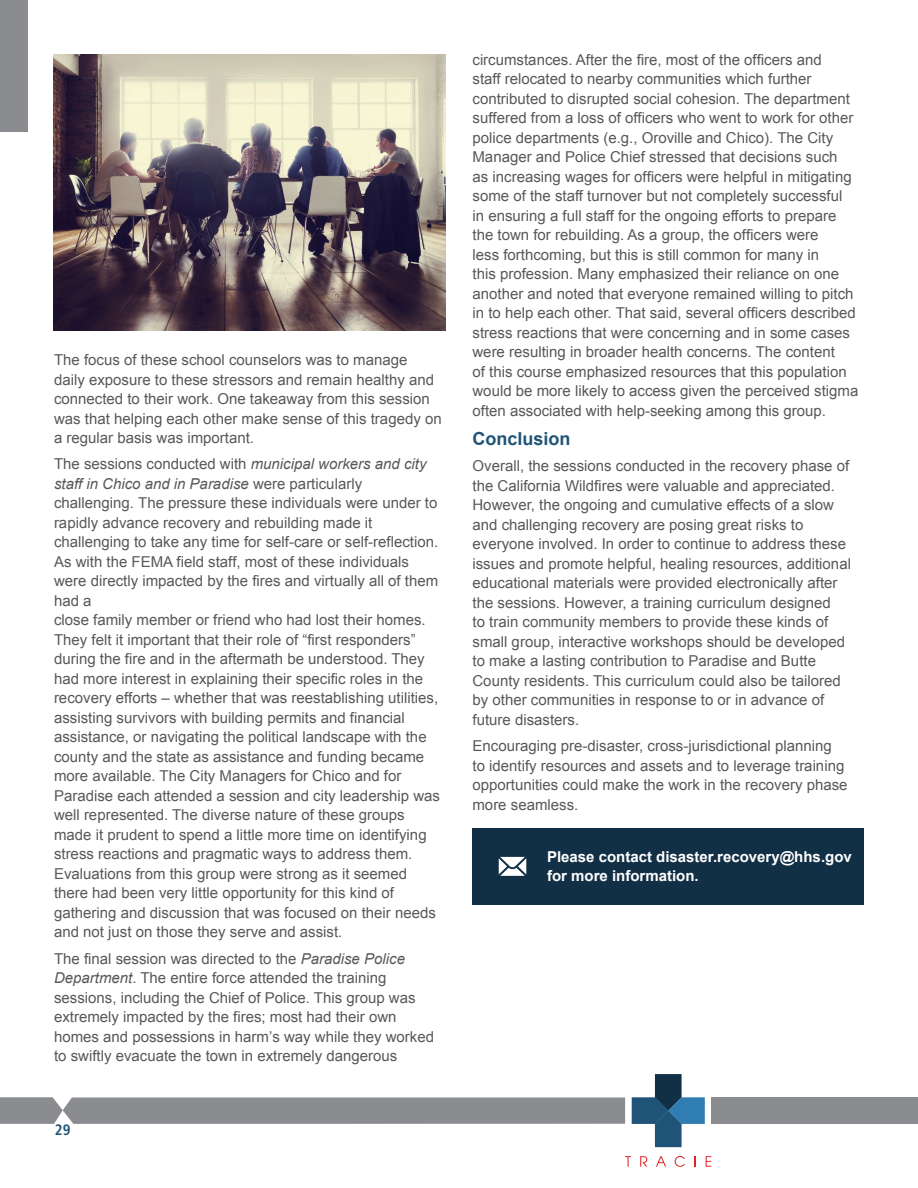
<style>
.page{position:relative;width:918px;height:1188px;background:#fff}
.page>*{position:absolute;margin:0;border:0;box-sizing:border-box;transform-origin:0 0}
.t1{font:700 18px "Arial";color:#1f5478}
.t2{font:15px/19.5px "Arial";color:#57585a}
.t3{font:700 15px/19.5px "Arial";color:#fff}
.t4{font:700 condensed 15px "Frutiger";color:#1f5478}
.s1{font-style:italic}
</style>
<div class="page">
<svg style="left:632px;top:1074px;width:73px;height:73px"></svg>
<svg style="left:625px;top:1156px;width:6px;height:11px"></svg>
<svg style="left:640px;top:1156px;width:7px;height:11px"></svg>
<svg style="left:656px;top:1156px;width:10px;height:11px"></svg>
<svg style="left:675px;top:1156px;width:10px;height:11px"></svg>
<svg style="left:706px;top:1156px;width:5px;height:11px"></svg>
<div style="left:0;top:0;width:28px;height:131px;background:#8b8c90"></div>
<svg style="left:0;top:1097px;width:625px;height:27px;background:#8f9094"></svg>
<div style="left:711px;top:1097px;width:207px;height:27px;background:#8b8c90"></div>
<div style="left:472px;top:828px;width:392px;height:76px;background:#123045"></div>
<svg style="left:499px;top:857px;width:27px;height:19px"></svg>
<img style="left:54px;top:54px;width:392px;height:276px">
<p class="t2" style="left:54px;top:350px;width:389px">The focus of these school counselors was to manage daily exposure to these stressors and remain healthy and connected to their work. One takeaway from this session was that helping each other make sense of this tragedy on a regular basis was important.</p>
<p class="t2" style="left:54px;top:455px;width:388px">The sessions conducted with <span class="s1">municipal workers and city staff in Chico and in Paradise</span> were particularly challenging. The pressure these individuals were under to rapidly advance recovery and rebuilding made it challenging to take any time for self-care or self-reflection.<br>As with the FEMA field staff, most of these individuals were directly impacted by the fires and virtually all of them had a<br>close family member or friend who had lost their homes.<br>They felt it important that their role of “first responders” during the fire and in the aftermath be understood. They had more interest in explaining their specific roles in the recovery efforts – whether that was reestablishing utilities, assisting survivors with building permits and financial assistance, or navigating the political landscape with the county and the state as assistance and funding became more available. The City Managers for Chico and for Paradise each attended a session and city leadership was well represented. The diverse nature of these groups made it prudent to spend a little more time on identifying stress reactions and pragmatic ways to address them.<br>Evaluations from this group were strong as it seemed there had been very little opportunity for this kind of gathering and discussion that was focused on their needs and not just on those they serve and assist.</p>
<p class="t2" style="left:54px;top:949px;width:382px">The final session was directed to the <span class="s1">Paradise Police Department</span>. The entire force attended the training sessions, including the Chief of Police. This group was extremely impacted by the fires; most had their own homes and possessions in harm’s way while they worked to swiftly evacuate the town in extremely dangerous</p>
<p class="t4" style="left:55px;top:1121px;width:17px">29</p>
<p class="t2" style="left:472px;top:50px;width:387px">circumstances. After the fire, most of the officers and<br>staff relocated to nearby communities which further contributed to disrupted social cohesion. The department suffered from a loss of officers who went to work for other police departments (e.g., Oroville and Chico). The City Manager and Police Chief stressed that decisions such<br>as increasing wages for officers were helpful in mitigating some of the staff turnover but not completely successful<br>in ensuring a full staff for the ongoing efforts to prepare the town for rebuilding. As a group, the officers were<br>less forthcoming, but this is still common for many in<br>this profession. Many emphasized their reliance on one another and noted that everyone remained willing to pitch in to help each other. That said, several officers described stress reactions that were concerning and in some cases were resulting in broader health concerns. The content<br>of this course emphasized resources that this population would be more likely to access given the perceived stigma often associated with help-seeking among this group.</p>
<p class="t1" style="left:472px;top:427px;width:100px">Conclusion</p>
<p class="t2" style="left:472px;top:457px;width:380px">Overall, the sessions conducted in the recovery phase of the California Wildfires were valuable and appreciated.<br>However, the ongoing and cumulative effects of a slow and challenging recovery are posing great risks to everyone involved. In order to continue to address these issues and promote helpful, healing resources, additional educational materials were provided electronically after the sessions. However, a training curriculum designed<br>to train community members to provide these kinds of small group, interactive workshops should be developed to make a lasting contribution to Paradise and Butte County residents. This curriculum could also be tailored by other communities in response to or in advance of future disasters.</p>
<p class="t2" style="left:472px;top:736px;width:377px">Encouraging pre-disaster, cross-jurisdictional planning to identify resources and assets and to leverage training opportunities could make the work in the recovery phase more seamless.</p>
<p class="t3" style="left:547px;top:847px;width:306px">Please contact disaster.recovery@hhs.gov for more information.</p>
</div>
